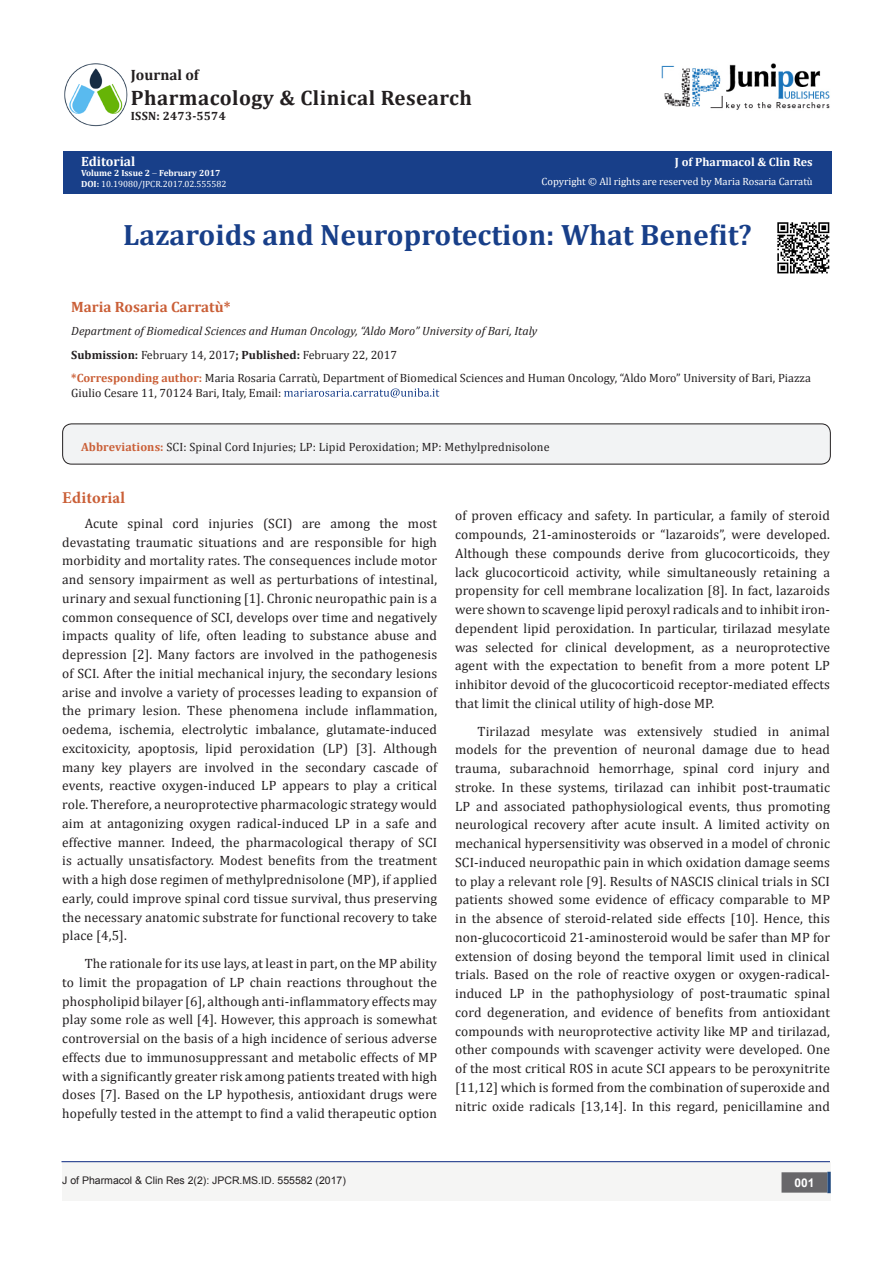
<style>
.page{position:relative;width:893px;height:1263px;background:#fff}
.page>*{position:absolute;margin:0;border:0;box-sizing:border-box;transform-origin:0 0}
.t1{font:700 29.55px "Cambria";color:#183f89}
.t2{font:700 21px "Cambria";letter-spacing:.02em;color:#231f20}
.List_Paragraph{font:700 16.5px "Minion Pro";letter-spacing:.01em;color:#ca5f37}
.t3{font:700 15px "Cambria";color:#ca5f37}
.t4{font:700 15px "Cambria";color:#231f20}
.List_Paragraph-2{font:13.5px/18.8px "Cambria";letter-spacing:.01em;color:#231f20;text-align:justify}
.t5{font:700 13.5px "Cambria";color:#fff}
.t6{font:12px/14.4px "Cambria";color:#231f20}
.t7{font:italic 12px "Cambria";color:#231f20}
.t8{font:700 12px "Cambria";color:#fff}
.t9{font:700 12px "Cambria";letter-spacing:.02em;color:#231f20}
.t10{font:700 12px "Arial";color:#fff}
.t11{font:10.5px "Cambria";color:#fff}
.t12{font:10.5px "Arial";color:#231f20}
.t13{font:9px "Cambria";color:#fff}
.t14{font:700 9px "Cambria";color:#fff}
.s1{font-weight:700}
.s2{font-weight:700;color:#ca5f37}
</style>
<div class="page">
<div style="left:63px;top:151px;width:768px;height:43px;background:#183f89"></div>
<svg style="left:284px;top:388px;width:155px;height:9px"></svg>
<div style="left:63px;top:424px;width:767px;height:40px;background:#f2f3f4;border-radius:9px"></div>
<div style="left:62px;top:423px;width:769px;height:41px;border:1px solid #231f20;border-radius:9px"></div>
<img style="left:64px;top:63px;width:64px;height:64px">
<img style="left:662px;top:63px;width:168px;height:47px">
<div style="left:62px;top:1162px;width:769px;height:39px;background:#f5f5f4"></div>
<div style="left:782px;top:1173px;width:45px;height:19px;background:#68676a"></div>
<div style="left:781px;top:1172px;width:46px;height:20px;border:2px solid #68676a"></div>
<svg style="left:827px;top:1172px;width:4px;height:21px"></svg>
<img style="left:777px;top:222px;width:53px;height:52px">
<hr style="left:62px;top:1161px;width:768px;height:1px;background:#253f8e">
<p class="t4" style="left:131px;top:64px;width:69px">Journal of</p>
<p class="t2" style="left:131px;top:83px;width:343px">Pharmacology &amp; Clinical Research</p>
<p class="t9" style="left:131px;top:108px;width:96px">ISSN: 2473-5574</p>
<p class="t5" style="left:81px;top:152px;width:56px">Editorial</p>
<p class="t14" style="left:81px;top:167px;width:141px">Volume 2 Issue 2 February 2017</p>
<p class="t13" style="left:81px;top:179px;width:147px"><span class="s1">DOI:</span> 10.19080/JPCR.2017.02.555582</p>
<p class="t8" style="left:675px;top:154px;width:139px">J of Pharmacol &amp; Clin Res</p>
<p class="t11" style="left:542px;top:175px;width:273px">Copyright © All rights are reserved by Maria Rosaria Carratù</p>
<p class="t1" style="left:123px;top:214px;width:630px">Lazaroids and Neuroprotection: What Benefit?</p>
<p class="t3" style="left:71px;top:296px;width:161px">Maria Rosaria Carratù*</p>
<p class="t7" style="left:71px;top:323px;width:468px">Department of Biomedical Sciences and Human Oncology, “Aldo Moro” University of Bari, Italy</p>
<p class="t6" style="left:71px;top:347px;width:327px"><span class="s1">Submission:</span> February 14, 2017<span class="s1">; Published:</span> February 22, 2017</p>
<p class="t6" style="left:71px;top:371px;width:741px"><span class="s2">*Corresponding author:</span> Maria Rosaria Carratù, Department of Biomedical Sciences and Human Oncology, “Aldo Moro” University of Bari, Piazza<br>Giulio Cesare 11, 70124 Bari, Italy, Email:</p>
<p class="t6" style="left:81px;top:439px;width:470px"><span class="s2">Abbreviations:</span> SCI: Spinal Cord Injuries; LP: Lipid Peroxidation; MP: Methylprednisolone</p>
<p class="List_Paragraph" style="left:62px;top:486px;width:64px">Editorial</p>
<p class="List_Paragraph-2" style="left:62px;top:514px;width:376px;text-indent:22px">Acute spinal cord injuries (SCI) are among the most devastating traumatic situations and are responsible for high morbidity and mortality rates. The consequences include motor and sensory impairment as well as perturbations of intestinal, urinary and sexual functioning [1]. Chronic neuropathic pain is a common consequence of SCI, develops over time and negatively impacts quality of life, often leading to substance abuse and depression [2]. Many factors are involved in the pathogenesis of SCI. After the initial mechanical injury, the secondary lesions arise and involve a variety of processes leading to expansion of the primary lesion. These phenomena include inflammation, oedema, ischemia, electrolytic imbalance, glutamate-induced excitoxicity, apoptosis, lipid peroxidation (LP) [3]. Although many key players are involved in the secondary cascade of events, reactive oxygen-induced LP appears to play a critical role. Therefore, a neuroprotective pharmacologic strategy would aim at antagonizing oxygen radical-induced LP in a safe and effective manner. Indeed, the pharmacological therapy of SCI is actually unsatisfactory. Modest benefits from the treatment with a high dose regimen of methylprednisolone (MP), if applied early, could improve spinal cord tissue survival, thus preserving the necessary anatomic substrate for functional recovery to take place [4,5].</p>
<p class="List_Paragraph-2" style="left:62px;top:954px;width:376px;text-indent:22px">The rationale for its use lays, at least in part, on the MP ability to limit the propagation of LP chain reactions throughout the phospholipid bilayer [6], although anti-inflammatory effects may play some role as well [4]. However, this approach is somewhat controversial on the basis of a high incidence of serious adverse effects due to immunosuppressant and metabolic effects of MP with a significantly greater risk among patients treated with high doses [7]. Based on the LP hypothesis, antioxidant drugs were hopefully tested in the attempt to find a valid therapeutic option</p>
<p class="List_Paragraph-2" style="left:455px;top:506px;width:376px">of proven efficacy and safety. In particular, a family of steroid compounds, 21-aminosteroids or “lazaroids”, were developed.<br>Although these compounds derive from glucocorticoids, they lack glucocorticoid activity, while simultaneously retaining a propensity for cell membrane localization [8]. In fact, lazaroids were shown to scavenge lipid peroxyl radicals and to inhibit iron&shy;dependent lipid peroxidation. In particular, tirilazad mesylate was selected for clinical development, as a neuroprotective agent with the expectation to benefit from a more potent LP inhibitor devoid of the glucocorticoid receptor-mediated effects that limit the clinical utility of high-dose MP.</p>
<p class="List_Paragraph-2" style="left:455px;top:721px;width:376px;text-indent:22px">Tirilazad mesylate was extensively studied in animal models for the prevention of neuronal damage due to head trauma, subarachnoid hemorrhage, spinal cord injury and stroke. In these systems, tirilazad can inhibit post-traumatic LP and associated pathophysiological events, thus promoting neurological recovery after acute insult. A limited activity on mechanical hypersensitivity was observed in a model of chronic SCI-induced neuropathic pain in which oxidation damage seems to play a relevant role [9]. Results of NASCIS clinical trials in SCI patients showed some evidence of efficacy comparable to MP in the absence of steroid-related side effects [10]. Hence, this non-glucocorticoid 21-aminosteroid would be safer than MP for extension of dosing beyond the temporal limit used in clinical trials. Based on the role of reactive oxygen or oxygen-radical&shy;induced LP in the pathophysiology of post-traumatic spinal cord degeneration, and evidence of benefits from antioxidant compounds with neuroprotective activity like MP and tirilazad, other compounds with scavenger activity were developed. One of the most critical ROS in acute SCI appears to be peroxynitrite [11,12] which is formed from the combination of superoxide and nitric oxide radicals [13,14]. In this regard, penicillamine and</p>
<p class="t12" style="left:62px;top:1173px;width:285px">J of Pharmacol &amp; Clin Res 2(2): JPCR.MS.ID. 555582 (2017)</p>
<p class="t10" style="left:794px;top:1174px;width:22px">001</p>
</div>
